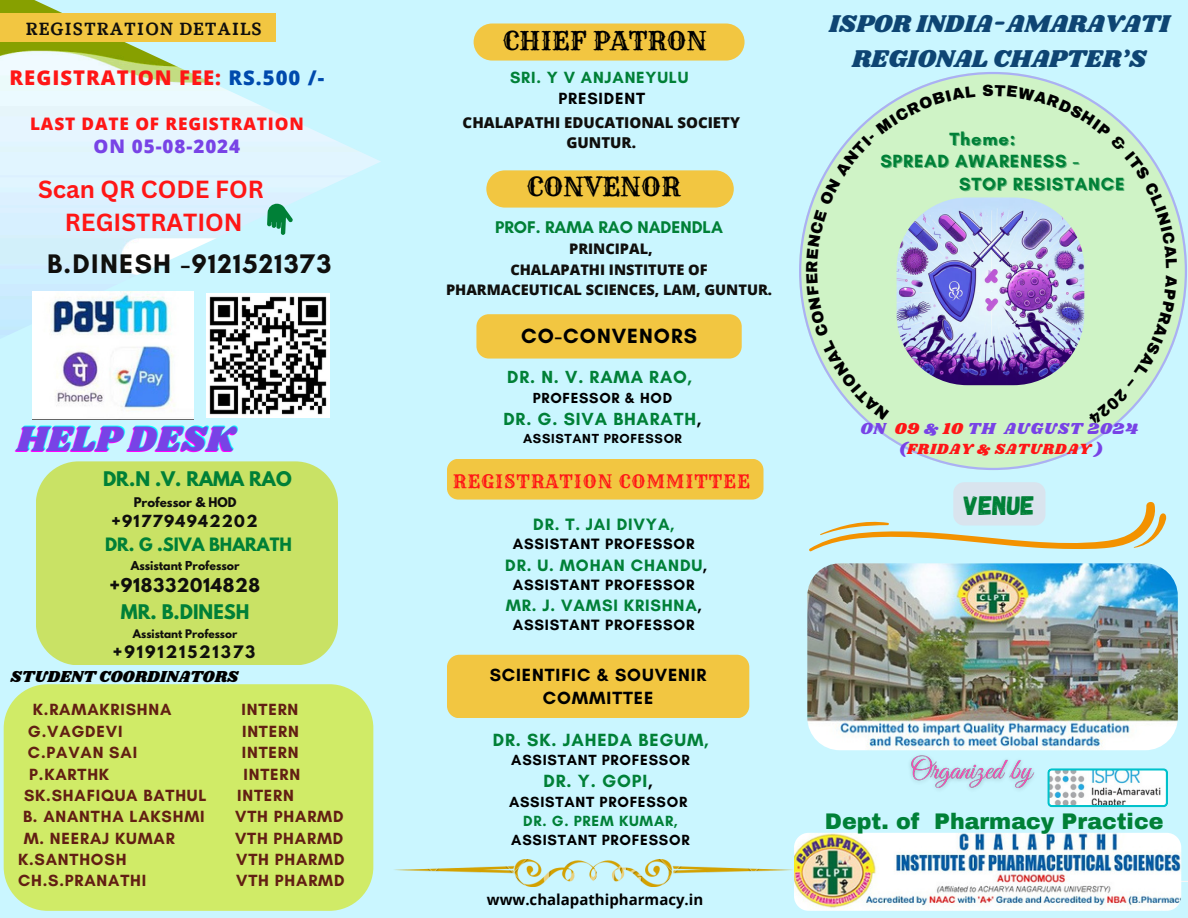
<style>
.page{position:relative;width:1188px;height:918px;background:#caf6ff}
.page>*{position:absolute;margin:0;border:0;box-sizing:border-box;transform-origin:0 0}
.t1{font:36.6px "Shrikhand";color:#f0f}
.t2{font:700 27.3px "Glacial Indifference";letter-spacing:.05em;color:#100f0d}
.t3{font:26.7px "Gagalin";color:#008037}
.t4{font:25.8px "Rye";color:#000}
.t5{font:25.5px "Rye";color:#000}
.t6{font:25.2px/34.8px "Shrikhand";color:#0e4573;text-align:center}
.t7{font:700 24px/33.6px "Canva Sans";color:#ff1616;text-align:center}
.t8{font:900 22.05px "Archivo";color:#008037}
.t9{font:700 21px "Glacial Indifference";letter-spacing:.05em;color:#000}
.t10{font:800 20.25px "Open Sans";letter-spacing:.05em;color:#ff1616}
.t11{font:800 18.75px "Open Sans";letter-spacing:.05em;color:#7843e6}
.t12{font:18.3px "Rye";letter-spacing:.05em;color:#ff1616}
.t13{font:700 18px/22.5px "Glacial Indifference";letter-spacing:.05em;color:#008037}
.t14{font:700 18px/22.5px "Glacial Indifference";letter-spacing:.05em;color:#000;text-align:center}
.t15{font:700 17.85px "Glacial Indifference";letter-spacing:.05em;color:#008037}
.t16{font:700 17.85px "League Spartan";color:#008037}
.t17{font:700 17.55px "Marta";letter-spacing:.05em;color:#100f0d}
.t18{font:800 17.25px "Open Sans";letter-spacing:.05em;color:#ff1616}
.t19{font:700 17.25px "Glacial Indifference";color:#008037}
.t20{font:700 16.95px "League Spartan";letter-spacing:.04em;color:#100f0d}
.t21{font:700 16.8px "Glacial Indifference";letter-spacing:.05em;color:#008037}
.t22{font:700 16.5px "Glacial Indifference";letter-spacing:.05em;color:#621f13}
.t23{font:16.5px "Shrikhand";color:#000}
.t24{font:16.5px "Shrikhand";letter-spacing:.05em;color:#7843e6}
.t25{font:700 16.5px "Glacial Indifference";letter-spacing:.05em;color:#008037}
.t26{font:700 16.5px "Glacial Indifference";letter-spacing:.05em;color:#000}
.t27{font:700 16.35px "League Spartan";color:#008037}
.t28{font:700 15.3px "Glacial Indifference";letter-spacing:.05em;color:#000}
.t29{font:15.3px "Shrikhand";letter-spacing:.05em;color:#ff1616}
.t30{font:700 15.15px "League Spartan";letter-spacing:.13em;color:#100f0d}
.t31{font:700 15px "Glacial Indifference";letter-spacing:.05em;color:#000}
.t32{font:800 15px "Open Sans";color:#100f0d}
.t33{font:700 15px "Open Sans";color:#000}
.t34{font:700 15px "Glacial Indifference";letter-spacing:.05em;color:#008037}
.t35{font:700 14.85px "Glacial Indifference";letter-spacing:.05em;color:#000}
.t36{font:700 14.7px "League Spartan";letter-spacing:.09em;color:#100f0d}
.t37{font:800 14.55px/20.1px "Open Sans";color:#100f0d;text-align:center}
.t38{font:700 13.35px "Glacial Indifference";letter-spacing:.05em;color:#000}
.t39{font:700 11.85px "League Spartan";color:#100f0d}
.t40{font:700 10.95px "League Spartan";color:#100f0d}
.t41{font:700 10.5px "League Spartan";color:#100f0d}
.s1{color:#004aad}
.s2{color:#000}
.s3{color:#ff1616}
.s4{color:#7843e6}
</style>
<div class="page">
<img style="left:0;top:0;width:381px;height:339px">
<svg style="left:799px;top:72px;width:388px;height:398px"></svg>
<img style="left:794px;top:833px;width:387px;height:77px;border-radius:15px">
<div style="left:474px;top:24px;width:271px;height:37px;background:#f2c641"></div>
<svg style="left:486px;top:170px;width:248px;height:38px;background:#efc84b"></svg>
<div style="left:476px;top:314px;width:266px;height:45px;background:#f2c641"></div>
<img style="left:394px;top:860px;width:399px;height:27px">
<div style="left:0;top:13px;width:276px;height:28px;background:#f2c641"></div>
<img style="left:807px;top:563px;width:370px;height:187px;border-radius:33px">
<img style="left:32px;top:291px;width:161px;height:129px">
<div style="left:4px;top:684px;width:369px;height:227px;background:#d0eb67"></div>
<div style="left:36px;top:461px;width:302px;height:204px;background:#c9e265"></div>
<img style="left:897px;top:197px;width:187px;height:188px;border-radius:71px">
<svg style="left:1047px;top:768px;width:121px;height:39px;background:#bcdde1"></svg>
<div style="left:447px;top:459px;width:317px;height:41px;background:#f2c641"></div>
<div style="left:447px;top:655px;width:302px;height:63px;background:#f2c641"></div>
<img style="left:206px;top:293px;width:124px;height:124px">
<svg style="left:809px;top:482px;width:358px;height:70px"></svg>
<img style="left:895px;top:747px;width:149px;height:42px">
<svg style="left:267px;top:203px;width:27px;height:32px"></svg>
<svg style="left:806px;top:86px;width:170px;height:334px"></svg>
<svg style="left:983px;top:85px;width:194px;height:184px"></svg>
<svg style="left:1088px;top:275px;width:89px;height:150px"></svg>
<p class="t17" style="left:26px;top:21px;width:237px">REGISTRATION DETAILS</p>
<p class="t10" style="left:10px;top:63px;width:316px">REGISTRATION FEE: <span class="s1">RS.500 /-</span></p>
<p class="t18" style="left:30px;top:111px;width:275px">LAST DATE OF REGISTRATION</p>
<p class="t11" style="left:94px;top:133px;width:148px">ON 05-08-2024</p>
<h3 class="t7" style="left:38px;top:172px;width:227px">Scan QR CODE FOR<br>REGISTRATION</h3>
<p class="t2" style="left:47px;top:247px;width:286px">B.DINESH -9121521373</p>
<h1 class="t1" style="left:16px;top:415px;width:220px">HELP DESK</h1>
<p class="t16" style="left:103px;top:470px;width:190px">DR.N .V. RAMA RAO</p>
<p class="t39" style="left:134px;top:496px;width:104px">Professor &amp; HOD</p>
<p class="t36" style="left:111px;top:514px;width:148px">+917794942202</p>
<p class="t27" style="left:105px;top:536px;width:188px">DR. G .SIVA BHARATH</p>
<p class="t40" style="left:131px;top:561px;width:110px">Assistant Professor</p>
<p class="t20" style="left:110px;top:577px;width:152px">+918332014828</p>
<p class="t16" style="left:121px;top:603px;width:130px">MR. B.DINESH</p>
<p class="t41" style="left:133px;top:629px;width:106px">Assistant Professor</p>
<p class="t30" style="left:113px;top:645px;width:144px">+919121521373</p>
<h5 class="t23" style="left:11px;top:665px;width:229px">STUDENT COORDINATORS</h5>
<h6 class="t22" style="left:33px;top:700px;width:140px">K.RAMAKRISHNA</h6>
<h6 class="t22" style="left:242px;top:700px;width:58px">INTERN</h6>
<h2 class="t22" style="left:28px;top:721px;width:96px">G.VAGDEVI</h2>
<h2 class="t22" style="left:242px;top:721px;width:58px">INTERN</h2>
<p class="t22" style="left:28px;top:742px;width:111px">C.PAVAN SAI</p>
<p class="t22" style="left:242px;top:742px;width:58px">INTERN</p>
<p class="t22" style="left:29px;top:764px;width:81px">P.KARTHK</p>
<p class="t22" style="left:244px;top:764px;width:58px">INTERN</p>
<h1 class="t22" style="left:24px;top:785px;width:184px">SK.SHAFIQUA BATHUL</h1>
<p class="t22" style="left:237px;top:785px;width:58px">INTERN</p>
<p class="t22" style="left:23px;top:807px;width:183px">B. ANANTHA LAKSHMI</p>
<p class="t22" style="left:235px;top:807px;width:110px">VTH PHARMD</p>
<p class="t22" style="left:24px;top:828px;width:153px">M. NEERAJ KUMAR</p>
<p class="t22" style="left:235px;top:828px;width:110px">VTH PHARMD</p>
<p class="t22" style="left:18px;top:849px;width:110px">K.SANTHOSH</p>
<p class="t22" style="left:236px;top:849px;width:110px">VTH PHARMD</p>
<p class="t22" style="left:18px;top:871px;width:130px">CH.S.PRANATHI</p>
<p class="t22" style="left:236px;top:871px;width:110px">VTH PHARMD</p>
<h5 class="t5" style="left:503px;top:25px;width:206px">CHIEF PATRON</h5>
<p class="t25" style="left:510px;top:67px;width:180px">SRI. Y V ANJANEYULU</p>
<p class="t26" style="left:559px;top:88px;width:88px">PRESIDENT</p>
<p class="t32" style="left:463px;top:112px;width:279px">CHALAPATHI EDUCATIONAL SOCIETY</p>
<p class="t32" style="left:566px;top:132px;width:71px">GUNTUR.</p>
<p class="t4" style="left:527px;top:171px;width:155px">CONVENOR</p>
<p class="t19" style="left:495px;top:217px;width:229px">PROF. RAMA RAO NADENDLA</p>
<p class="t37" style="left:569px;top:239px;width:85px">PRINCIPAL,</p>
<p class="t37" style="left:446px;top:259px;width:328px">CHALAPATHI INSTITUTE OF<br>PHARMACEUTICAL SCIENCES, LAM, GUNTUR.</p>
<p class="t9" style="left:521px;top:323px;width:177px">CO-CONVENORS</p>
<p class="t15" style="left:507px;top:366px;width:187px">DR. N. V. RAMA RAO,</p>
<p class="t35" style="left:533px;top:389px;width:141px">PROFESSOR &amp; HOD</p>
<p class="t15" style="left:503px;top:408px;width:200px">DR. G. SIVA BHARATH<span class="s2">,</span></p>
<p class="t38" style="left:523px;top:431px;width:160px">ASSISTANT PROFESSOR</p>
<p class="t12" style="left:453px;top:470px;width:299px">REGISTRATION COMMITTEE</p>
<p class="t21" style="left:533px;top:514px;width:143px">DR. T. JAI DIVYA,</p>
<p class="t28" style="left:513px;top:535px;width:183px">ASSISTANT PROFESSOR</p>
<p class="t21" style="left:505px;top:555px;width:204px">DR. U. MOHAN CHANDU<span class="s2">,</span></p>
<p class="t28" style="left:513px;top:575px;width:183px">ASSISTANT PROFESSOR</p>
<p class="t21" style="left:506px;top:595px;width:198px">MR. J. VAMSI KRISHNA<span class="s2">,</span></p>
<p class="t28" style="left:513px;top:616px;width:183px">ASSISTANT PROFESSOR</p>
<p class="t14" style="left:490px;top:664px;width:218px">SCIENTIFIC &amp; SOUVENIR<br>COMMITTEE</p>
<p class="t13" style="left:493px;top:728px;width:218px">DR. SK. JAHEDA BEGUM,</p>
<p class="t31" style="left:511px;top:751px;width:180px">ASSISTANT PROFESSOR</p>
<p class="t13" style="left:543px;top:770px;width:111px">DR. Y. GOPI<span class="s2">,</span></p>
<p class="t31" style="left:509px;top:792px;width:180px">ASSISTANT PROFESSOR</p>
<p class="t34" style="left:523px;top:811px;width:156px">DR. G. PREM KUMAR,</p>
<p class="t31" style="left:511px;top:831px;width:180px">ASSISTANT PROFESSOR</p>
<h5 class="t33" style="left:487px;top:889px;width:218px">www.chalapathipharmacy.in</h5>
<p class="t6" style="left:829px;top:7px;width:342px">ISPOR INDIA-AMARAVATI<br>REGIONAL CHAPTER’S</p>
<p class="t13" style="left:950px;top:127px;width:67px">Theme:</p>
<p class="t13" style="left:959px;top:150px;width:167px;text-indent:-79px">SPREAD AWARENESS -<br>STOP RESISTANCE</p>
<p class="t24" style="left:861px;top:417px;width:279px">ON <span class="s3">09</span> &amp; <span class="s3">10</span> TH AUGUST 2024</p>
<p class="t29" style="left:899px;top:438px;width:206px"><span class="s4">(</span>FRIDAY &amp; SATURDAY <span class="s4">)</span></p>
<p class="t3" style="left:964px;top:488px;width:72px">VENUE</p>
<p class="t8" style="left:825px;top:810px;width:340px">Dept. of Pharmacy Practice</p>
</div>
